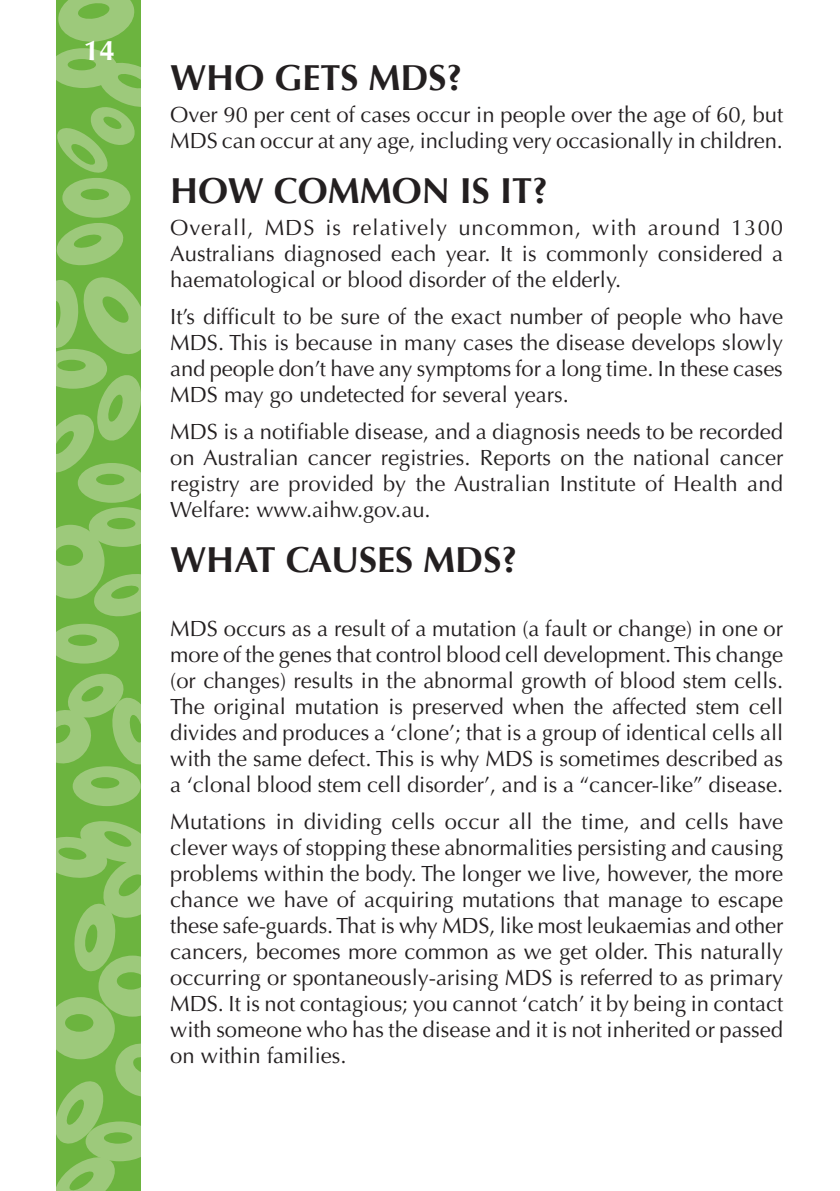
<style>
.page{position:relative;width:840px;height:1191px;background:#fff}
.page>*{position:absolute;margin:0;border:0;box-sizing:border-box;transform-origin:0 0}
.body_text{font:700 36px "Optima";color:#231f20}
.t1{font:700 28px "Optima";color:#fff}
.body_text-2{font:22px/26px "Optima";color:#231f20;text-align:justify}
</style>
<div class="page">
<div style="left:56px;top:0;width:85px;height:1191px;background:#6cb43f"></div>
<div style="left:89px;top:507px;width:68px;height:40px;background:#9dc97b;border-radius:50%"></div>
<div style="left:107px;top:518px;width:28px;height:11px;background:#6cb43f;border-radius:50%"></div>
<div style="left:47px;top:997px;width:68px;height:62px;background:#9dc97b;border-radius:50%"></div>
<div style="left:65px;top:1014px;width:28px;height:17px;background:#6cb43f;border-radius:50%"></div>
<svg style="left:91px;top:571px;width:50px;height:48px;background:#89c063"></svg>
<div style="left:78px;top:463px;width:68px;height:40px;background:#9dc97b;border-radius:50%"></div>
<div style="left:96px;top:474px;width:28px;height:11px;background:#6cb43f;border-radius:50%"></div>
<div style="left:36px;top:525px;width:68px;height:73px;background:#9dc97b;border-radius:50%"></div>
<div style="left:55px;top:545px;width:28px;height:21px;background:#6cb43f;border-radius:50%"></div>
<div style="left:49px;top:48px;width:68px;height:40px;background:#9dc97b;border-radius:50%"></div>
<svg style="left:68px;top:59px;width:28px;height:11px"></svg>
<div style="left:39px;top:349px;width:68px;height:40px;background:#9dc97b;border-radius:50%"></div>
<div style="left:57px;top:360px;width:29px;height:11px;background:#6cb43f;border-radius:50%"></div>
<div style="left:62px;top:178px;width:68px;height:40px;background:#9dc97b;border-radius:50%"></div>
<div style="left:81px;top:189px;width:28px;height:11px;background:#6cb43f;border-radius:50%"></div>
<svg style="left:56px;top:0;width:80px;height:45px;background:#8ac164"></svg>
<svg style="left:56px;top:1154px;width:63px;height:37px;background:#87bf60"></svg>
<div style="left:86px;top:1121px;width:68px;height:40px;background:#9dc97b;border-radius:50%"></div>
<svg style="left:56px;top:60px;width:85px;height:116px;background:#81bd59"></svg>
<div style="left:49px;top:624px;width:70px;height:39px;background:#9dc97b;border-radius:50%"></div>
<div style="left:68px;top:634px;width:29px;height:12px;background:#6cb43f;border-radius:50%"></div>
<div style="left:98px;top:955px;width:68px;height:61px;background:#9dc97b;border-radius:50%"></div>
<div style="left:117px;top:972px;width:28px;height:17px;background:#6cb43f;border-radius:50%"></div>
<div style="left:73px;top:766px;width:68px;height:40px;background:#9dc97b;border-radius:50%"></div>
<div style="left:91px;top:777px;width:28px;height:11px;background:#6cb43f;border-radius:50%"></div>
<svg style="left:56px;top:372px;width:85px;height:105px;background:#84be5d"></svg>
<svg style="left:56px;top:220px;width:85px;height:139px;background:#86bf5e"></svg>
<svg style="left:56px;top:671px;width:85px;height:96px;background:#85be5e"></svg>
<svg style="left:56px;top:1039px;width:85px;height:108px"></svg>
<svg style="left:56px;top:818px;width:85px;height:155px;background:#85be5e"></svg>
<div style="left:141px;top:0;width:29px;height:1191px;background:#fff"></div>
<div style="left:19px;top:0;width:37px;height:1191px;background:#fff"></div>
<p class="t1" style="left:84px;top:34px;width:33px">14</p>
<p class="body_text" style="left:170px;top:57px;width:294px">WHO GETS MDS?</p>
<p class="body_text-2" style="left:170px;top:102px;width:614px">Over 90 per cent of cases occur in people over the age of 60, but<br>MDS can occur at any age, including very occasionally in children.</p>
<p class="body_text" style="left:170px;top:170px;width:379px">HOW COMMON IS IT?</p>
<p class="body_text-2" style="left:170px;top:214px;width:614px">Overall, MDS is relatively uncommon, with around 1300<br>Australians diagnosed each year. It is commonly considered a haematological or blood disorder of the elderly.</p>
<p class="body_text-2" style="left:170px;top:304px;width:614px">It’s difficult to be sure of the exact number of people who have MDS. This is because in many cases the disease develops slowly and people don’t have any symptoms for a long time. In these cases MDS may go undetected for several years.</p>
<p class="body_text-2" style="left:170px;top:419px;width:614px">MDS is a notifiable disease, and a diagnosis needs to be recorded on Australian cancer registries. Reports on the national cancer registry are provided by the Australian Institute of Health and Welfare: www.aihw.gov.au.</p>
<p class="body_text" style="left:170px;top:539px;width:348px">WHAT CAUSES MDS?</p>
<p class="body_text-2" style="left:170px;top:615px;width:614px">MDS occurs as a result of a mutation (a fault or change) in one or more of the genes that control blood cell development. This change (or changes) results in the abnormal growth of blood stem cells.<br>The original mutation is preserved when the affected stem cell divides and produces a ‘clone’; that is a group of identical cells all with the same defect. This is why MDS is sometimes described as a ‘clonal blood stem cell disorder’, and is a “cancer-like” disease.</p>
<p class="body_text-2" style="left:170px;top:809px;width:614px">Mutations in dividing cells occur all the time, and cells have clever ways of stopping these abnormalities persisting and causing problems within the body. The longer we live, however, the more chance we have of acquiring mutations that manage to escape these safe-guards. That is why MDS, like most leukaemias and other cancers, becomes more common as we get older. This naturally occurring or spontaneously-arising MDS is referred to as primary MDS. It is not contagious; you cannot ‘catch’ it by being in contact with someone who has the disease and it is not inherited or passed on within families.</p>
</div>
